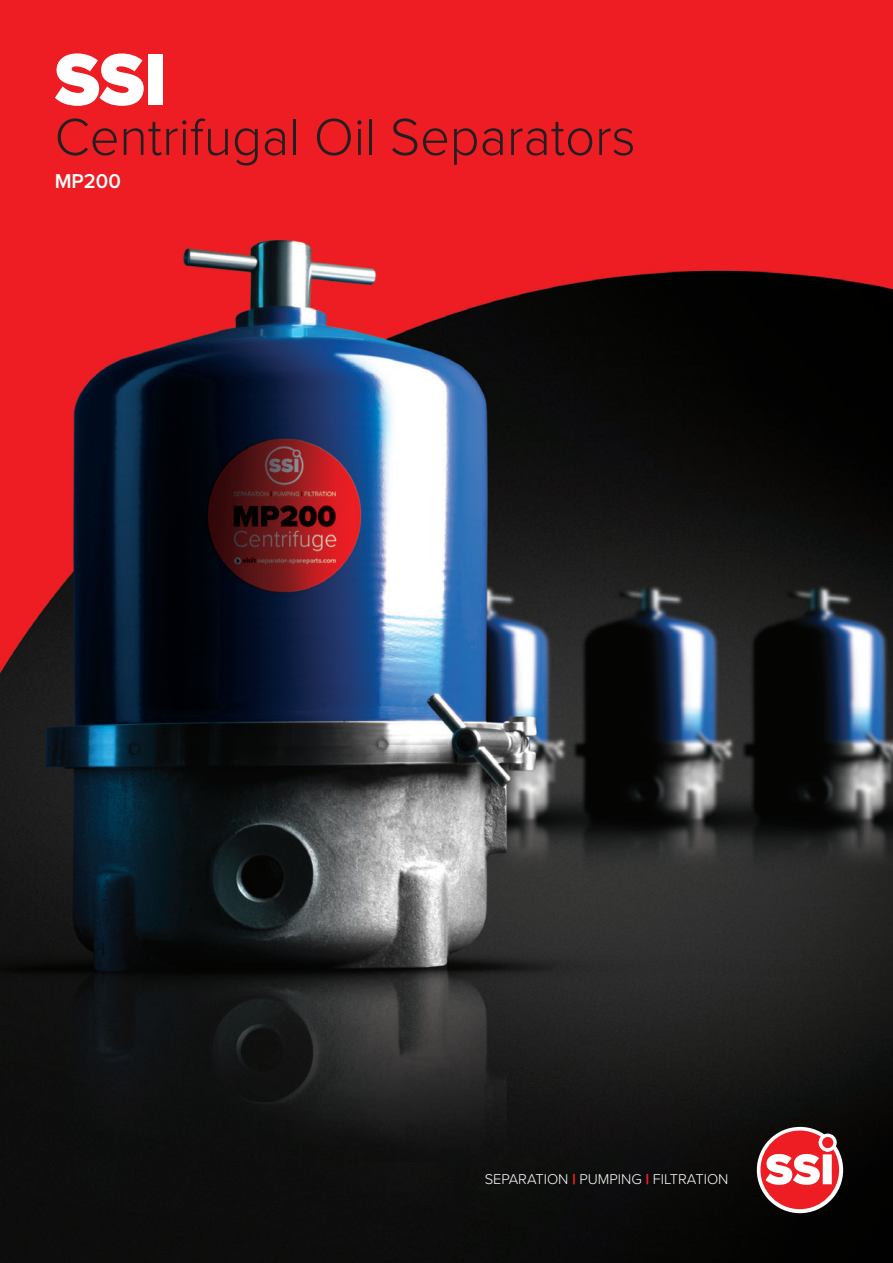
<style>
.page{position:relative;width:893px;height:1263px;background:#fff}
.page>*{position:absolute;margin:0;border:0;box-sizing:border-box;transform-origin:0 0}
.t1{font:900 76.05px "Proxima Nova";color:#fff}
.t2{font:300 53.85px "Proxima Nova";color:#231f20}
.t3{font:600 20.85px "Proxima Nova";color:#fff}
.t4{font:300 14.7px "Proxima Nova";color:#fff}
.s1{font-weight:900;color:#ee1d23}
</style>
<div class="page">
<img style="left:0;top:0;width:893px;height:1263px">
<div style="left:757px;top:1127px;width:86px;height:86px;background:#fff;border-radius:50%"></div>
<svg style="left:760px;top:1130px;width:79px;height:79px"></svg>
<svg style="left:819px;top:1133px;width:18px;height:18px"></svg>
<div style="left:822px;top:1137px;width:11px;height:11px;background:#ee1d23;border-radius:50%"></div>
<p class="t1" style="left:55px;top:34px;width:114px">SSI</p>
<p class="t2" style="left:55px;top:105px;width:582px">Centrifugal Oil Separators</p>
<p class="t3" style="left:55px;top:169px;width:68px">MP200</p>
<p class="t4" style="left:485px;top:1170px;width:245px">SEPARATION <span class="s1">|</span> PUMPING <span class="s1">|</span> FILTRATION</p>
</div>
